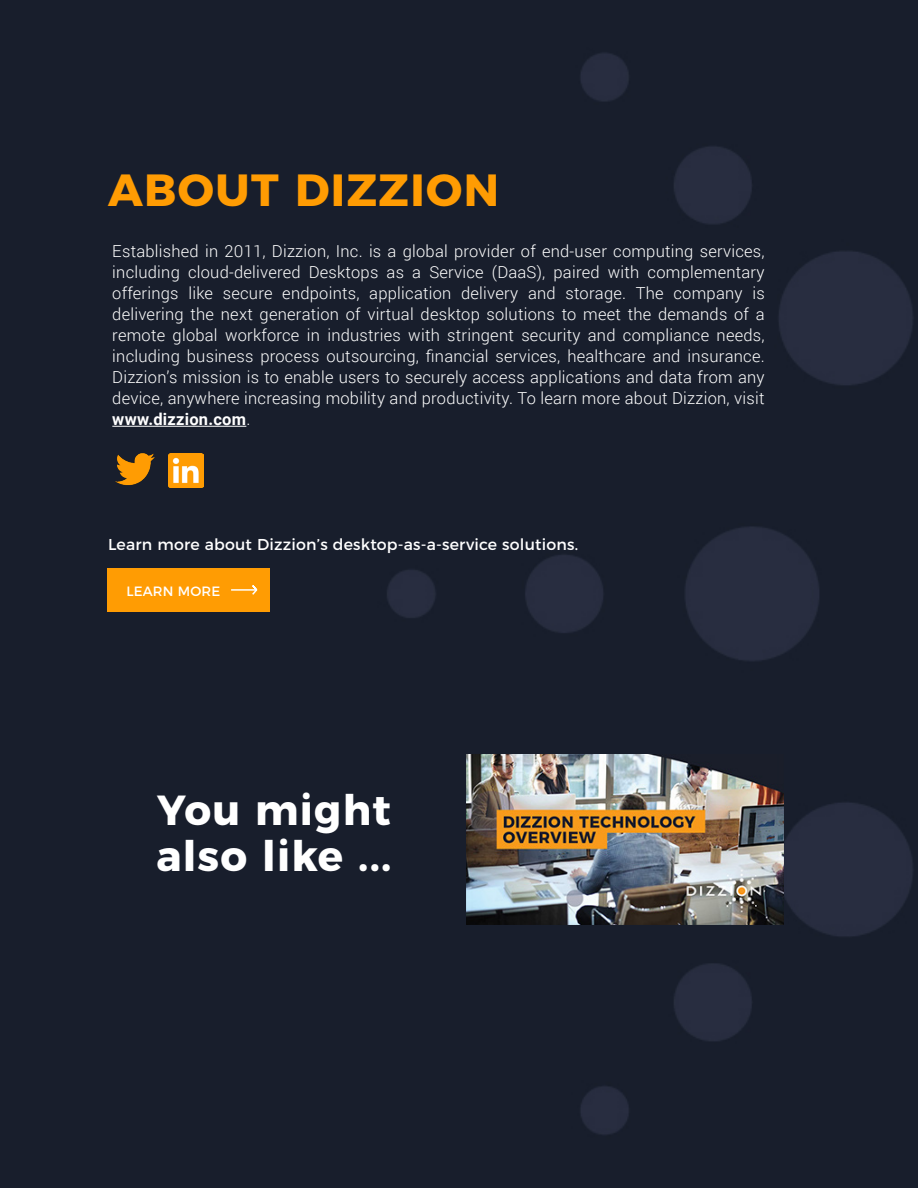
<style>
.page{position:relative;width:918px;height:1188px;background:#181e2c}
.page>*{position:absolute;margin:0;border:0;box-sizing:border-box;transform-origin:0 0}
.Cover___Section_Titl{font:700 45px "Montserrat";letter-spacing:.03em;color:#ff9c03}
.Interior_Title{font:700 42px/46.5px "Montserrat";letter-spacing:.03em;color:#fff}
.Body_Copy{font:300 16.5px/21px "Roboto";letter-spacing:.015em;color:#fff;text-align:justify}
.Section_Title{font:15.75px "Montserrat";letter-spacing:.01em;color:#fff}
.Button{font:13.5px "Montserrat";letter-spacing:.01em;color:#fff}
.s1{font-weight:700}
</style>
<div class="page">
<div style="left:108px;top:568px;width:162px;height:44px;background:#ff9c03"></div>
<svg style="left:231px;top:585px;width:27px;height:10px"></svg>
<hr style="left:112px;top:426px;width:134px;height:1px;background:#fff">
<img style="left:112px;top:446px;width:46px;height:46px">
<img style="left:169px;top:453px;width:34px;height:35px">
<img style="left:466px;top:755px;width:318px;height:170px">
<p class="Cover___Section_Titl" style="left:108px;top:153px;width:393px">ABOUT DIZZION</p>
<p class="Body_Copy" style="left:112px;top:240px;width:654px">Established in 2011, Dizzion, Inc. is a global provider of end-user computing services, including cloud-delivered Desktops as a Service (DaaS), paired with complementary offerings like secure endpoints, application delivery and storage. The company is delivering the next generation of virtual desktop solutions to meet the demands of a remote global workforce in industries with stringent security and compliance needs, including business process outsourcing, financial services, healthcare and insurance.<br>Dizzion’s mission is to enable users to securely access applications and data from any device, anywhere increasing mobility and productivity. To learn more about Dizzion, visit <span class="s1">www.dizzion.com</span>.</p>
<p class="Section_Title" style="left:108px;top:532px;width:472px">Learn more about Dizzion’s desktop-as-a-service solutions.</p>
<p class="Button" style="left:126px;top:580px;width:95px">LEARN MORE</p>
<p class="Interior_Title" style="left:156px;top:783px;width:237px">You might also like ...</p>
</div>
